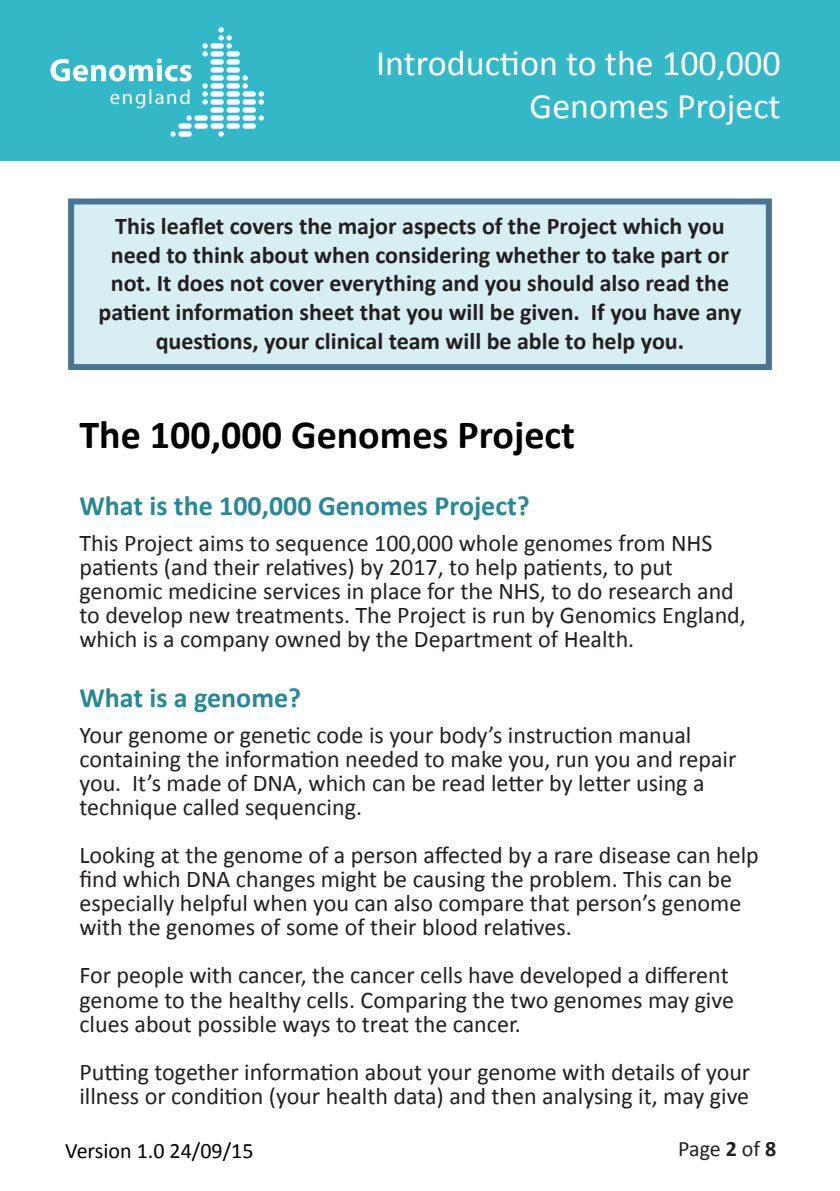
<style>
.page{position:relative;width:840px;height:1191px;background:#fff}
.page>*{position:absolute;margin:0;border:0;box-sizing:border-box;transform-origin:0 0}
.t1{font:700 40px "Calibri";color:#000}
.t2{font:36px/43.2px "Calibri";color:#fff;text-align:right}
.Heading_2{font:700 28px "Calibri";color:#268995}
.t3{font:24px/24px "Calibri";color:#231f20}
.t4{font:700 24px/28.8px "Calibri";color:#231f20;text-align:center}
.t5{font:22px "Calibri";color:#000}
.t6{font:22px "Calibri";letter-spacing:-.005em;color:#231f20}
.t7{font:20.6px "Myriad Pro";letter-spacing:.08em;color:#fff}
.s1{font-weight:700}
</style>
<div class="page">
<div style="left:0;top:0;width:839px;height:161px;background:#33b8c8"></div>
<div style="left:178px;top:131px;width:14px;height:6px;background:#fff;border-radius:3px"></div>
<div style="left:242px;top:123px;width:14px;height:6px;background:#fff;border-radius:3px"></div>
<div style="left:242px;top:115px;width:14px;height:6px;background:#fff;border-radius:3px"></div>
<div style="left:242px;top:107px;width:14px;height:6px;background:#fff;border-radius:3px"></div>
<div style="left:242px;top:99px;width:14px;height:6px;background:#fff;border-radius:3px"></div>
<div style="left:242px;top:91px;width:14px;height:6px;background:#fff;border-radius:3px"></div>
<div style="left:226px;top:123px;width:14px;height:6px;background:#fff;border-radius:3px"></div>
<div style="left:226px;top:115px;width:14px;height:6px;background:#fff;border-radius:3px"></div>
<div style="left:226px;top:107px;width:14px;height:6px;background:#fff;border-radius:3px"></div>
<div style="left:226px;top:99px;width:14px;height:6px;background:#fff;border-radius:3px"></div>
<div style="left:226px;top:91px;width:14px;height:6px;background:#fff;border-radius:3px"></div>
<div style="left:226px;top:83px;width:14px;height:6px;background:#fff;border-radius:3px"></div>
<div style="left:226px;top:75px;width:14px;height:6px;background:#fff;border-radius:3px"></div>
<div style="left:226px;top:67px;width:14px;height:6px;background:#fff;border-radius:3px"></div>
<div style="left:226px;top:59px;width:14px;height:6px;background:#fff;border-radius:3px"></div>
<div style="left:226px;top:51px;width:14px;height:6px;background:#fff;border-radius:3px"></div>
<div style="left:178px;top:123px;width:14px;height:6px;background:#fff;border-radius:3px"></div>
<div style="left:194px;top:123px;width:14px;height:6px;background:#fff;border-radius:3px"></div>
<div style="left:194px;top:115px;width:14px;height:6px;background:#fff;border-radius:3px"></div>
<div style="left:210px;top:123px;width:14px;height:6px;background:#fff;border-radius:3px"></div>
<div style="left:210px;top:115px;width:14px;height:6px;background:#fff;border-radius:3px"></div>
<div style="left:210px;top:107px;width:14px;height:6px;background:#fff;border-radius:3px"></div>
<div style="left:210px;top:99px;width:14px;height:6px;background:#fff;border-radius:3px"></div>
<div style="left:210px;top:91px;width:14px;height:6px;background:#fff;border-radius:3px"></div>
<div style="left:210px;top:83px;width:14px;height:6px;background:#fff;border-radius:3px"></div>
<div style="left:210px;top:75px;width:14px;height:6px;background:#fff;border-radius:3px"></div>
<div style="left:210px;top:67px;width:14px;height:6px;background:#fff;border-radius:3px"></div>
<div style="left:210px;top:59px;width:14px;height:6px;background:#fff;border-radius:3px"></div>
<div style="left:210px;top:51px;width:14px;height:6px;background:#fff;border-radius:3px"></div>
<div style="left:210px;top:43px;width:14px;height:6px;background:#fff;border-radius:3px"></div>
<svg style="left:218px;top:131px;width:6px;height:6px"></svg>
<svg style="left:170px;top:131px;width:6px;height:6px"></svg>
<svg style="left:186px;top:115px;width:6px;height:6px"></svg>
<svg style="left:258px;top:115px;width:6px;height:6px"></svg>
<svg style="left:258px;top:91px;width:6px;height:14px"></svg>
<svg style="left:202px;top:83px;width:6px;height:22px"></svg>
<svg style="left:242px;top:75px;width:6px;height:14px"></svg>
<svg style="left:202px;top:43px;width:6px;height:14px"></svg>
<svg style="left:218px;top:27px;width:14px;height:22px"></svg>
<svg style="left:50px;top:58px;width:141px;height:23px"></svg>
<div style="left:71px;top:201px;width:697px;height:166px;background:#d7eef3"></div>
<div style="left:68px;top:198px;width:703px;height:172px;border:6px solid #497593"></div>
<p class="t7" style="left:110px;top:84px;width:83px">england</p>
<h2 class="t2" style="left:376px;top:41px;width:406px">Introduction to the 100,000<br>Genomes Project</h2>
<p class="t4" style="left:98px;top:211px;width:644px">This leaflet covers the major aspects of the Project which you need to think about when considering whether to take part or not. It does not cover everything and you should also read the patient information sheet that you will be given. If you have any questions, your clinical team will be able to help you.</p>
<p class="t1" style="left:79px;top:406px;width:497px">The 100,000 Genomes Project</p>
<p class="Heading_2" style="left:79px;top:486px;width:451px">What is the 100,000 Genomes Project?</p>
<p class="t3" style="left:79px;top:530px;width:667px">This Project aims to sequence 100,000 whole genomes from NHS patients (and their relatives) by 2017, to help patients, to put genomic medicine services in place for the NHS, to do research and to develop new treatments. The Project is run by Genomics England, which is a company owned by the Department of Health.</p>
<p class="Heading_2" style="left:79px;top:678px;width:223px">What is a genome?</p>
<p class="t3" style="left:79px;top:722px;width:658px">Your genome or genetic code is your body’s instruction manual containing the information needed to make you, run you and repair you. It’s made of DNA, which can be read letter by letter using a technique called sequencing.</p>
<p class="t3" style="left:79px;top:842px;width:680px">Looking at the genome of a person affected by a rare disease can help find which DNA changes might be causing the problem. This can be especially helpful when you can also compare that person’s genome with the genomes of some of their blood relatives.</p>
<p class="t3" style="left:79px;top:962px;width:655px">For people with cancer, the cancer cells have developed a different genome to the healthy cells. Comparing the two genomes may give clues about possible ways to treat the cancer.</p>
<p class="t3" style="left:79px;top:1058px;width:672px">Putting together information about your genome with details of your illness or condition (your health data) and then analysing it, may give</p>
<p class="t5" style="left:65px;top:1135px;width:190px">Version 1.0 24/09/15</p>
<p class="t6" style="left:677px;top:1133px;width:100px">Page <span class="s1">2</span> of <span class="s1">8</span></p>
</div>
